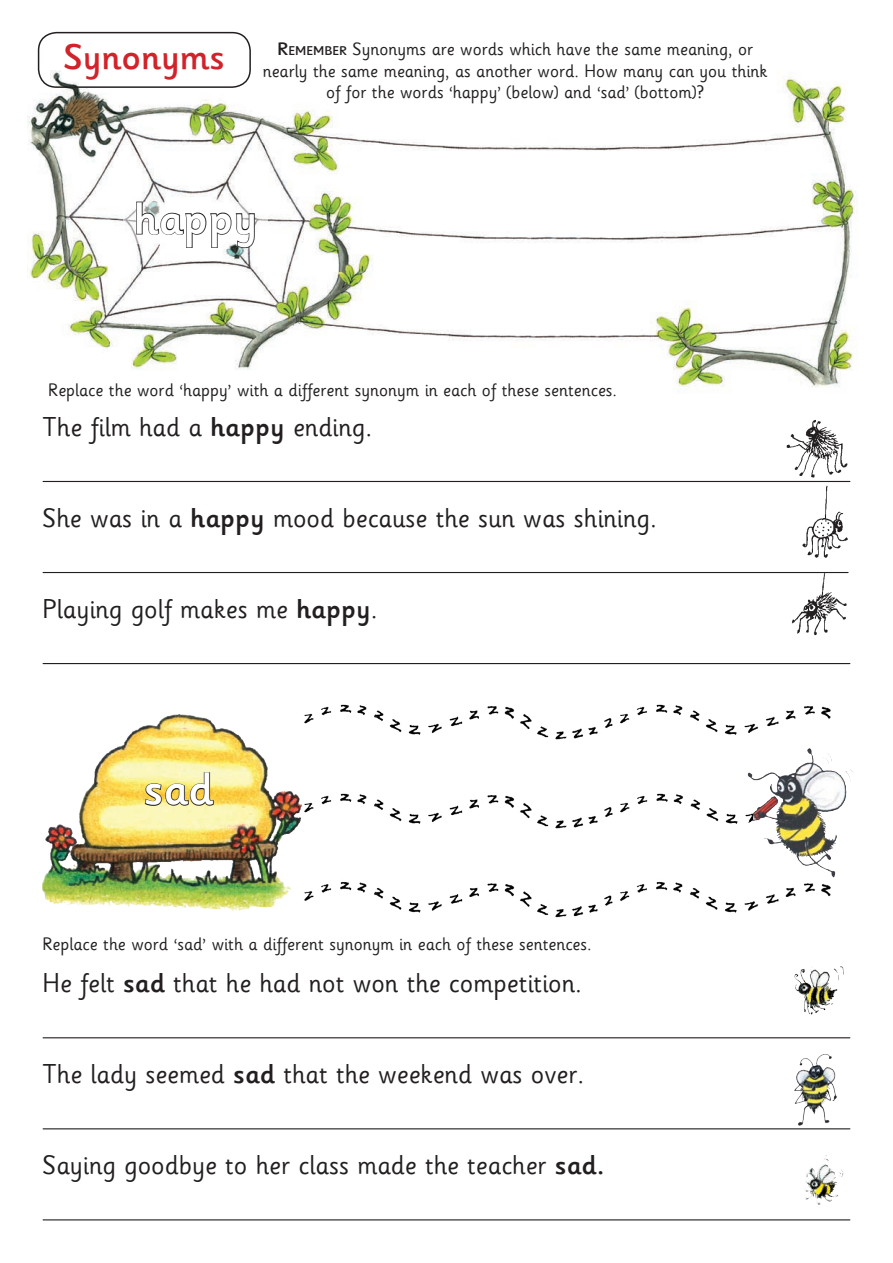
<style>
.page{position:relative;width:893px;height:1263px;background:#fff}
.page>*{position:absolute;margin:0;border:0;box-sizing:border-box;transform-origin:0 0}
.t1{font:45px "Sassoon Jolly Digraphs Semi";color:#fff}
.t2{font:500 36px "Sassoon Jolly Digraphs";color:#d1232a}
.t3{font:27px "Sassoon Jolly Digraphs";color:#231f20}
.t4{font:18px/21.6px "Sassoon Jolly Digraphs";color:#231f20;text-align:center}
.s1{font-weight:500}
.s2{font-weight:500;font-size:12.6px}
.s3{font-family:"Sassoon Jolly Digraphs Semi"}
</style>
<div class="page">
<img style="left:28px;top:71px;width:830px;height:319px">
<hr style="left:43px;top:481px;width:807px;height:1px;background:#231f20">
<hr style="left:43px;top:572px;width:805px;height:1px;background:#231f20">
<hr style="left:43px;top:663px;width:807px;height:1px;background:#231f20">
<hr style="left:43px;top:1219px;width:807px;height:1px;background:#231f20">
<hr style="left:43px;top:1128px;width:807px;height:1px;background:#231f20">
<hr style="left:43px;top:1037px;width:807px;height:1px;background:#231f20">
<div style="left:123px;top:202px;width:145px;height:42px;background:#fff"></div>
<img style="left:782px;top:419px;width:68px;height:62px">
<img style="left:788px;top:572px;width:61px;height:64px">
<img style="left:802px;top:485px;width:46px;height:73px">
<img style="left:43px;top:714px;width:259px;height:197px">
<img style="left:304px;top:704px;width:527px;height:36px">
<img style="left:748px;top:749px;width:64px;height:43px">
<img style="left:304px;top:871px;width:529px;height:47px">
<img style="left:304px;top:783px;width:448px;height:46px">
<img style="left:794px;top:1054px;width:43px;height:72px">
<img style="left:794px;top:966px;width:50px;height:48px">
<img style="left:805px;top:1155px;width:24px;height:47px">
<svg style="left:144px;top:771px;width:71px;height:36px;background:#cebe6e"></svg>
<div style="left:38px;top:32px;width:213px;height:56px;border:2px solid #231f20;border-radius:18px"></div>
<svg style="left:135px;top:201px;width:121px;height:48px"></svg>
<h2 class="t2" style="left:64px;top:35px;width:163px">Synonyms</h2>
<p class="t4" style="left:263px;top:39px;width:506px"><span class="s1">R</span><span class="s2">EMEMBER</span> Synonyms are words which have the same meaning, or nearly the same meaning, as another word. How many can you think of for the words ‘happy’ (below) and ‘sad’ (bottom)?</p>
<h1 class="t1" style="left:133px;top:191px;width:126px">happy</h1>
<p class="t4" style="left:48px;top:380px;width:570px">Replace the word ‘happy’ with a different synonym in each of these sentences.</p>
<h3 class="t3" style="left:43px;top:411px;width:331px">The film had a <span class="s3">happy</span> ending.</h3>
<h3 class="t3" style="left:43px;top:502px;width:616px">She was in a <span class="s3">happy</span> mood because the sun was shining.</h3>
<h3 class="t3" style="left:43px;top:593px;width:336px">Playing golf makes me <span class="s3">happy</span>.</h3>
<h1 class="t1" style="left:144px;top:762px;width:71px">sad</h1>
<p class="t4" style="left:43px;top:934px;width:551px">Replace the word ‘sad’ with a different synonym in each of these sentences.</p>
<h3 class="t3" style="left:43px;top:967px;width:541px">He felt <span class="s3">sad</span> that he had not won the competition.</h3>
<h3 class="t3" style="left:43px;top:1058px;width:543px">The lady seemed <span class="s3">sad</span> that the weekend was over.</h3>
<h3 class="t3" style="left:43px;top:1149px;width:564px">Saying goodbye to her class made the teacher <span class="s3">sad.</span></h3>
</div>
